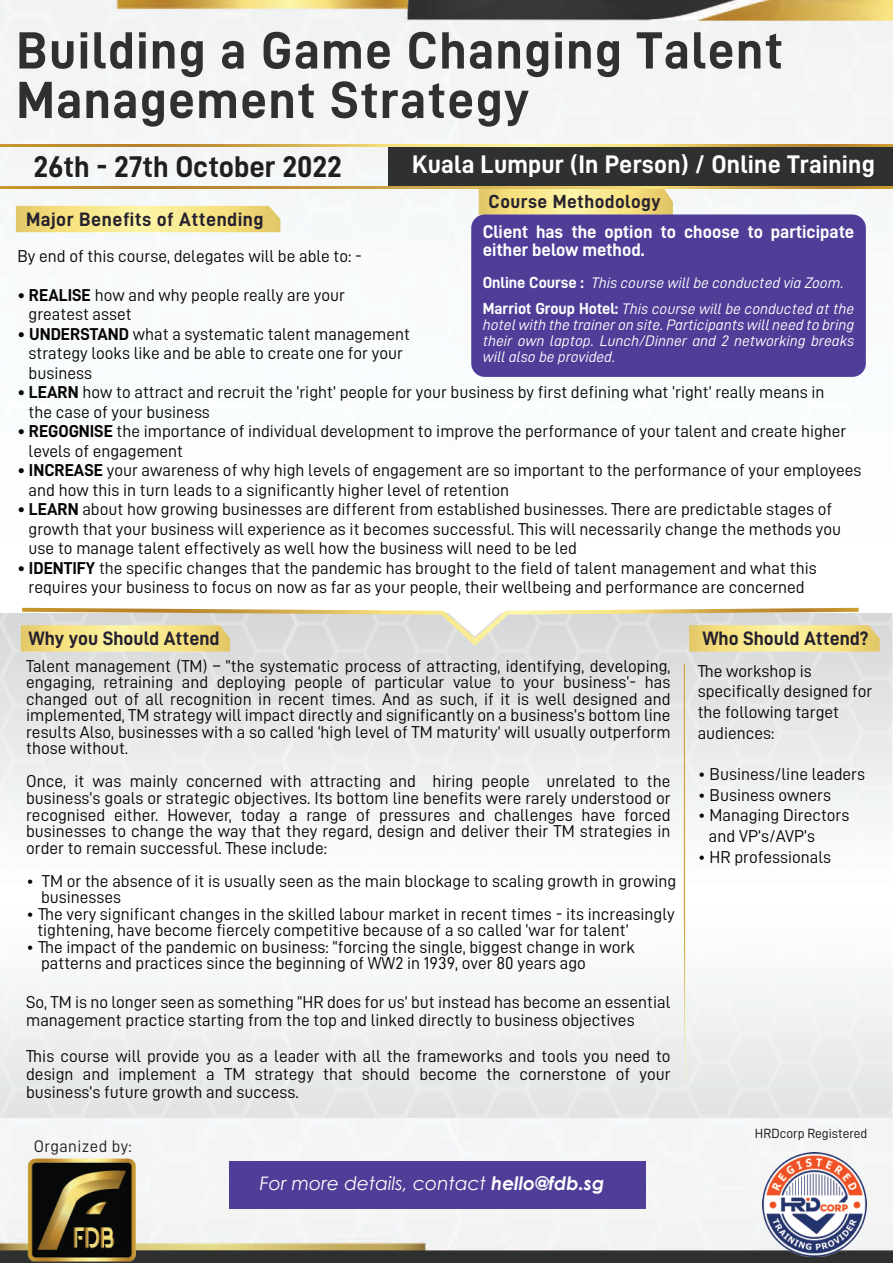
<style>
.page{position:relative;width:893px;height:1263px;background:#fff}
.page>*{position:absolute;margin:0;border:0;box-sizing:border-box;transform-origin:0 0}
.t1{font:52.5px/49.5px "D DIN Bold";letter-spacing:.025em;color:#2f3030}
.t2{font:30px "D DIN Bold";color:#211e1e}
.t3{font:25.5px "D DIN Bold";letter-spacing:.005em;color:#fff}
.t4{font:19.5px "D DIN Bold";color:#26212e}
.t5{font:19.5px "D DIN Bold";letter-spacing:.025em;color:#26212e}
.t6{font:18.9px "D DIN Bold";letter-spacing:.025em;color:#28222f}
.t7{font:italic 18.6px "Century Gothic";color:#fff}
.t8{font:18.3px/17.5px "D DIN Bold";color:#fff}
.t9{font:17.25px/16.5px "D DIN";color:#050504}
.t10{font:16.8px "D DIN";letter-spacing:.025em;color:#211e1e}
.t11{font:15.3px/16px "D DIN Italic";color:#fff}
.t12{font:13.35px "D DIN";color:#0e1110}
.s1{font-family:"D DIN Bold";font-size:16.05px}
.s2{font-family:"D DIN Bold"}
.s3{font-weight:700}
</style>
<div class="page">
<img style="left:0;top:0;width:893px;height:1263px">
<div style="left:388px;top:147px;width:505px;height:40px;background:#2f3030"></div>
<svg style="left:0;top:187px;width:893px;height:1px"></svg>
<svg style="left:0;top:145px;width:893px;height:2px;background:#d8b559"></svg>
<svg style="left:16px;top:206px;width:264px;height:26px;background:#f4e287"></svg>
<img style="left:5px;top:1134px;width:153px;height:129px">
<img style="left:0;top:614px;width:892px;height:504px">
<svg style="left:684px;top:664px;width:2px;height:455px"></svg>
<svg style="left:21px;top:608px;width:859px;height:43px;background:#e3dbb9"></svg>
<svg style="left:479px;top:189px;width:194px;height:26px;background:#f4e187"></svg>
<div style="left:471px;top:214px;width:395px;height:163px;background:#4f3d98;border-radius:14px"></div>
<img style="left:763px;top:1152px;width:104px;height:104px">
<div style="left:229px;top:1161px;width:416px;height:47px;background:#4f3d98"></div>
<h1 class="t1" style="left:16px;top:25px;width:768px">Building a Game Changing Talent<br>Management Strategy</h1>
<h2 class="t2" style="left:33px;top:150px;width:310px">26th - 27th October 2022</h2>
<h3 class="t3" style="left:412px;top:150px;width:464px">Kuala Lumpur (In Person) / Online Training</h3>
<p class="t6" style="left:489px;top:191px;width:173px">Course Methodology</p>
<p class="t8" style="left:483px;top:223px;width:373px">Client has the option to choose to participate either below method.</p>
<p class="t11" style="left:483px;top:269px;width:373px;line-height:26.2px"><span class="s1">Online Course :</span> This course will be conducted via Zoom.<br><span class="s1">Marriot Group Hotel:</span> This course will be conducted at the</p>
<p class="t11" style="left:483px;top:317px;width:373px;text-align:justify">hotel with the trainer on site. Participants will need to bring their own laptop. Lunch/Dinner and 2 networking breaks will also be provided.</p>
<p class="t5" style="left:26px;top:208px;width:239px">Major Benefits of Attending</p>
<p class="t9" style="left:17px;top:247px;width:346px">By end of this course, delegates will be able to: -</p>
<p class="t9" style="left:29px;top:285px;width:318px;line-height:19.5px;text-indent:-11px"><span class="s2">• REALISE</span> how and why people really are your greatest asset</p>
<p class="t9" style="left:29px;top:324px;width:383px;line-height:19.5px;text-indent:-11px"><span class="s2">• UNDERSTAND</span> what a systematic talent management strategy looks like and be able to create one for your business</p>
<p class="t9" style="left:29px;top:382px;width:797px;line-height:19.5px;text-indent:-11px"><span class="s2">• LEARN</span> how to attract and recruit the ‘right’ people for your business by first defining what ‘right’ really means in the case of your business</p>
<p class="t9" style="left:29px;top:421px;width:819px;line-height:19.5px;text-indent:-11px"><span class="s2">• REGOGNISE</span> the importance of individual development to improve the performance of your talent and create higher levels of engagement</p>
<p class="t9" style="left:29px;top:460px;width:834px;line-height:19.5px;text-indent:-11px"><span class="s2">• INCREASE</span> your awareness of why high levels of engagement are so important to the performance of your employees and how this in turn leads to a significantly higher level of retention</p>
<p class="t9" style="left:29px;top:499px;width:814px;line-height:19.5px;text-indent:-11px"><span class="s2">• LEARN</span> about how growing businesses are different from established businesses. There are predictable stages of growth that your business will experience as it becomes successful. This will necessarily change the methods you use to manage talent effectively as well how the business will need to be led</p>
<p class="t9" style="left:17px;top:558px;width:801px;line-height:19.5px;text-align:center"><span class="s2">• IDENTIFY</span> the specific changes that the pandemic has brought to the field of talent management and what this requires your business to focus on now as far as your people, their wellbeing and performance are concerned</p>
<p class="t4" style="left:29px;top:627px;width:192px">Why you Should Attend</p>
<p class="t4" style="left:702px;top:627px;width:168px">Who Should Attend?</p>
<p class="t9" style="left:26px;top:657px;width:646px;text-align:justify">Talent management (TM) – “the systematic process of attracting, identifying, developing, engaging, retraining and deploying people of particular value to your business’- has changed out of all recognition in recent times. And as such, if it is well designed and implemented, TM strategy will impact directly and significantly on a business’s bottom line results Also, businesses with a so called ‘high level of TM maturity’ will usually outperform those without.</p>
<p class="t9" style="left:26px;top:773px;width:646px;text-align:justify">Once, it was mainly concerned with attracting and hiring people unrelated to the business’s goals or strategic objectives. Its bottom line benefits were rarely understood or recognised either. However, today a range of pressures and challenges have forced businesses to change the way that they regard, design and deliver their TM strategies in order to remain successful. These include:</p>
<p class="t9" style="left:41px;top:872px;width:637px;text-indent:-15px">• TM or the absence of it is usually seen as the main blockage to scaling growth in growing businesses</p>
<p class="t9" style="left:37px;top:905px;width:639px;text-indent:-11px">• The very significant changes in the skilled labour market in recent times - its increasingly tightening, have become fiercely competitive because of a so called ‘war for talent’</p>
<p class="t9" style="left:41px;top:938px;width:595px;text-indent:-15px">• The impact of the pandemic on business: “forcing the single, biggest change in work patterns and practices since the beginning of WW2 in 1939, over 80 years ago</p>
<p class="t9" style="left:26px;top:992px;width:646px;line-height:18px">So, TM is no longer seen as something “HR does for us’ but instead has become an essential management practice starting from the top and linked directly to business objectives</p>
<p class="t9" style="left:26px;top:1046px;width:646px;line-height:18px;text-align:justify">This course will provide you as a leader with all the frameworks and tools you need to design and implement a TM strategy that should become the cornerstone of your business’s future growth and success.</p>
<p class="t9" style="left:698px;top:660px;width:176px;line-height:20.7px">The workshop is specifically designed for the following target audiences:</p>
<p class="t9" style="left:698px;top:765px;width:169px">• Business/line leaders</p>
<p class="t9" style="left:698px;top:786px;width:135px">• Business owners</p>
<p class="t9" style="left:709px;top:805px;width:142px;line-height:20.7px;text-indent:-11px">• Managing Directors and VP’s/AVP’s</p>
<p class="t9" style="left:698px;top:848px;width:135px">• HR professionals</p>
<p class="t10" style="left:34px;top:1136px;width:100px">Organized by:</p>
<p class="t7" style="left:260px;top:1170px;width:346px">For more details, contact <span class="s3">hello@fdb.sg</span></p>
<p class="t12" style="left:755px;top:1126px;width:114px">HRDcorp Registered</p>
</div>
